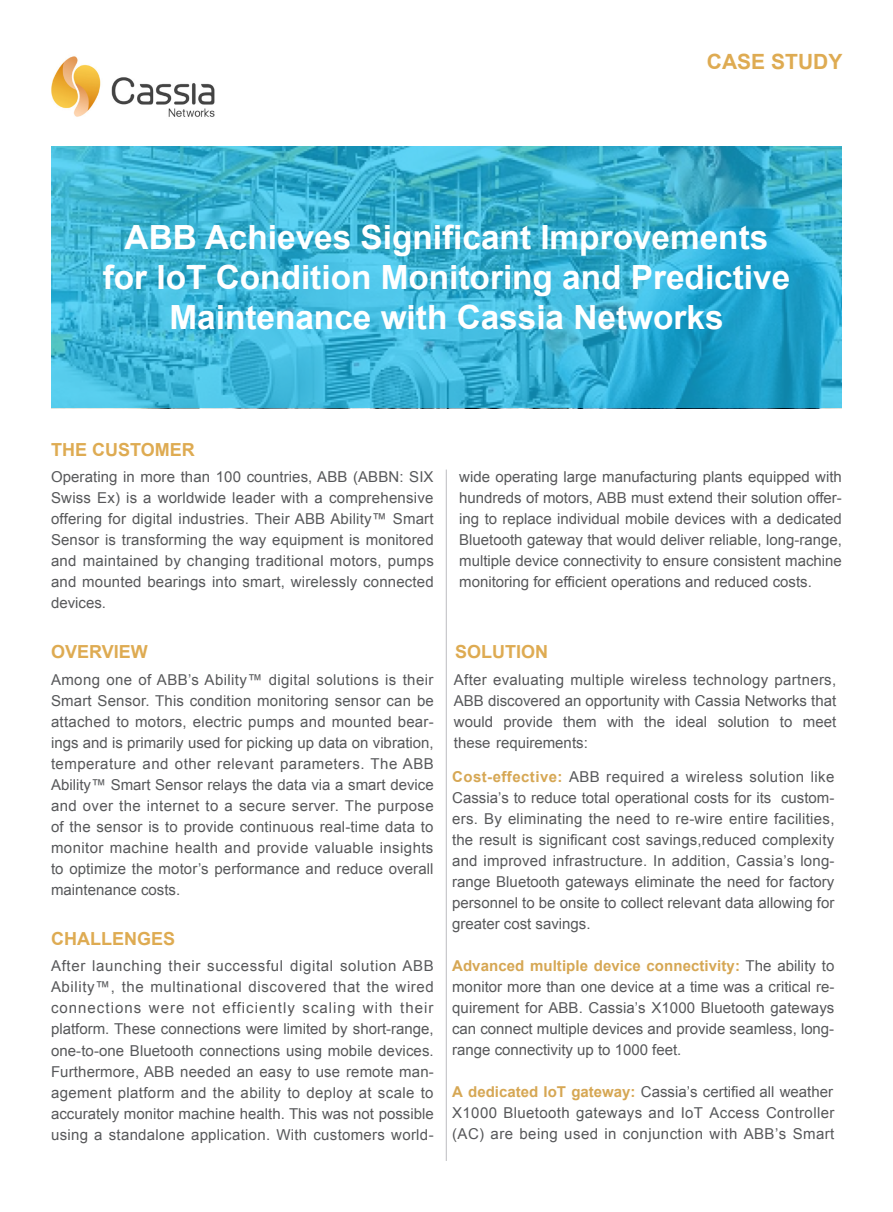
<style>
.page{position:relative;width:893px;height:1212px;background:#fff}
.page>*{position:absolute;margin:0;border:0;box-sizing:border-box;transform-origin:0 0}
.t1{font:700 33.3px/40px "Arial";color:#fff;text-align:center}
.t2{font:700 21px "Arial";color:#deab52}
.Paragraph_style_--_b{font:700 18px "Arial";color:#deab52}
.Paragraph_style_--_b-2{font:15px/21px "Arial";color:#57585a;text-align:justify}
.s1{font-weight:700;color:#d6a754}
</style>
<div class="page">
<svg style="left:51px;top:147px;width:790px;height:261px;background:#37b0d2"></svg>
<hr style="left:446px;top:469px;width:1px;height:692px;background:#bcbdc0">
<img style="left:51px;top:56px;width:164px;height:61px">
<p class="t2" style="left:707px;top:48px;width:137px">CASE STUDY</p>
<p class="t1" style="left:103px;top:219px;width:689px">ABB Achieves Significant Improvements for IoT Condition Monitoring and Predictive<br>Maintenance with Cassia Networks</p>
<p class="Paragraph_style_--_b" style="left:51px;top:437px;width:145px">THE CUSTOMER</p>
<p class="Paragraph_style_--_b-2" style="left:51px;top:467px;width:384px">Operating in more than 100 countries, ABB (ABBN: SIX Swiss Ex) is a worldwide leader with a comprehensive offering for digital industries. Their ABB Ability™ Smart Sensor is transforming the way equipment is monitored and maintained by changing traditional motors, pumps and mounted bearings into smart, wirelessly connected devices.</p>
<p class="Paragraph_style_--_b" style="left:51px;top:640px;width:98px">OVERVIEW</p>
<p class="Paragraph_style_--_b-2" style="left:51px;top:669px;width:384px">Among one of ABB’s Ability™ digital solutions is their Smart Sensor. This condition monitoring sensor can be attached to motors, electric pumps and mounted bear&shy;ings and is primarily used for picking up data on vibration, temperature and other relevant parameters. The ABB Ability™ Smart Sensor relays the data via a smart device and over the internet to a secure server. The purpose of the sensor is to provide continuous real-time data to monitor machine health and provide valuable insights to optimize the motor’s performance and reduce overall maintenance costs.</p>
<p class="Paragraph_style_--_b" style="left:51px;top:926px;width:126px">CHALLENGES</p>
<p class="Paragraph_style_--_b-2" style="left:51px;top:956px;width:384px">After launching their successful digital solution ABB Ability™, the multinational discovered that the wired connections were not efficiently scaling with their platform. These connections were limited by short-range, one-to-one Bluetooth connections using mobile devices.<br>Furthermore, ABB needed an easy to use remote man&shy;agement platform and the ability to deploy at scale to accurately monitor machine health. This was not possible using a standalone application. With customers world-</p>
<p class="Paragraph_style_--_b-2" style="left:459px;top:467px;width:384px">wide operating large manufacturing plants equipped with hundreds of motors, ABB must extend their solution offer&shy;ing to replace individual mobile devices with a dedicated Bluetooth gateway that would deliver reliable, long-range, multiple device connectivity to ensure consistent machine monitoring for efficient operations and reduced costs.</p>
<p class="Paragraph_style_--_b" style="left:455px;top:639px;width:95px">SOLUTION</p>
<p class="Paragraph_style_--_b-2" style="left:454px;top:669px;width:384px">After evaluating multiple wireless technology partners, ABB discovered an opportunity with Cassia Networks that would provide them with the ideal solution to meet these requirements:</p>
<p class="Paragraph_style_--_b-2" style="left:452px;top:767px;width:384px"><span class="s1">Cost-effective:</span> ABB required a wireless solution like Cassia’s to reduce total operational costs for its custom&shy;ers. By eliminating the need to re-wire entire facilities, the result is significant cost savings,reduced complexity and improved infrastructure. In addition, Cassia’s long&shy;range Bluetooth gateways eliminate the need for factory personnel to be onsite to collect relevant data allowing for greater cost savings.</p>
<p class="Paragraph_style_--_b-2" style="left:452px;top:956px;width:384px"><span class="s1">Advanced multiple device connectivity:</span> The ability to monitor more than one device at a time was a critical re&shy;quirement for ABB. Cassia’s X1000 Bluetooth gateways can connect multiple devices and provide seamless, long&shy;range connectivity up to 1000 feet.</p>
<p class="Paragraph_style_--_b-2" style="left:452px;top:1082px;width:384px"><span class="s1">A dedicated IoT gateway:</span> Cassia’s certified all weather X1000 Bluetooth gateways and IoT Access Controller (AC) are being used in conjunction with ABB’s Smart</p>
</div>
